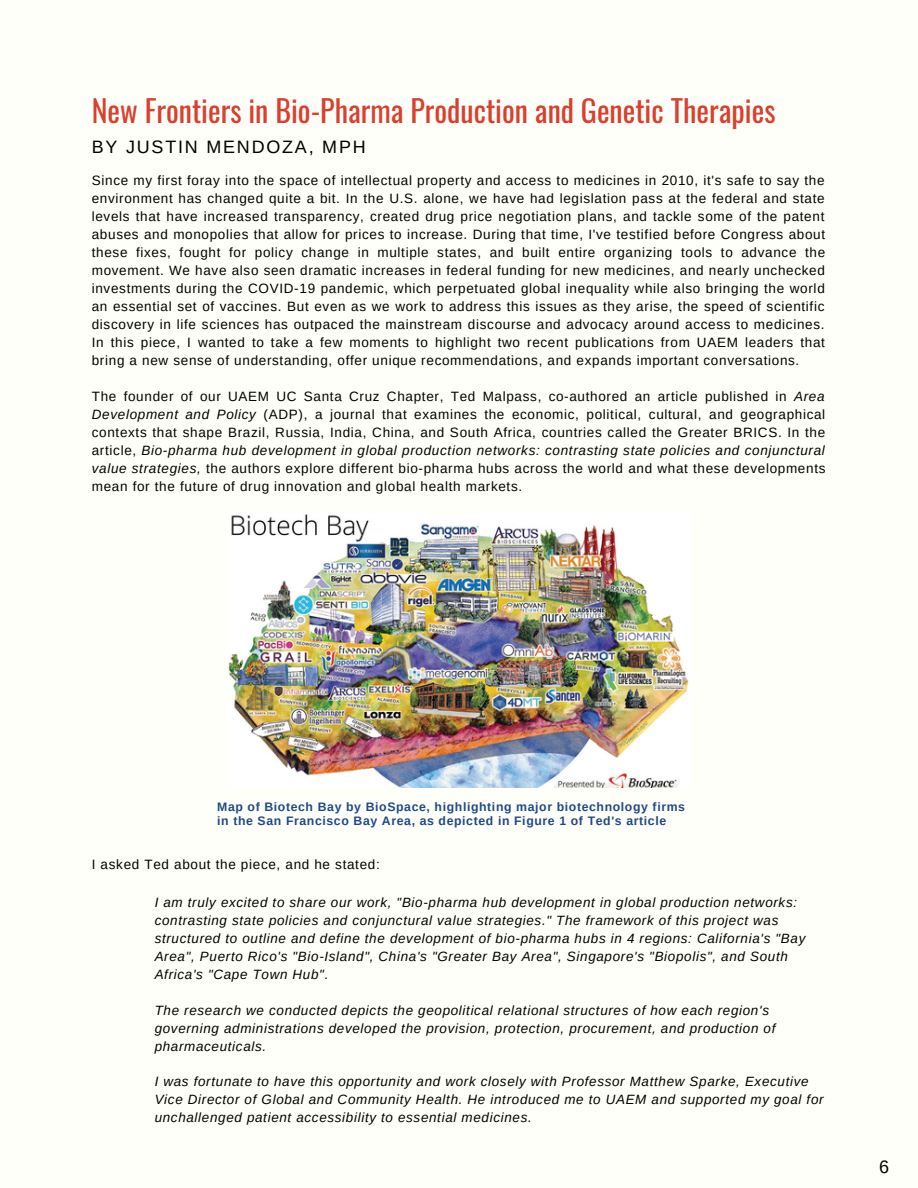
<style>
.page{position:relative;width:918px;height:1188px;background:#fffff9}
.page>*{position:absolute;margin:0;border:0;box-sizing:border-box;transform-origin:0 0}
.t1{font:30px "Oswald";color:#d8402f}
.t2{font:18px "Arimo";letter-spacing:.1em;color:#000}
.t3{font:13.5px/18px "Arimo";letter-spacing:.05em;color:#000;text-align:justify}
.t4{font:italic 13.5px/17.9px "Arimo";letter-spacing:.05em;color:#000}
.t5{font:700 12.3px/14.2px "Arimo";letter-spacing:.05em;color:#204986}
.s1{font-style:italic}
</style>
<div class="page">
<img style="left:228px;top:514px;width:461px;height:273px">
<p class="t1" style="left:92px;top:88px;width:685px">New Frontiers in Bio-Pharma Production and Genetic Therapies</p>
<p class="t2" style="left:92px;top:137px;width:275px">BY JUSTIN MENDOZA, MPH</p>
<p class="t3" style="left:92px;top:172px;width:735px">Since my first foray into the space of intellectual property and access to medicines in 2010, it's safe to say the environment has changed quite a bit. In the U.S. alone, we have had legislation pass at the federal and state levels that have increased transparency, created drug price negotiation plans, and tackle some of the patent abuses and monopolies that allow for prices to increase. During that time, I've testified before Congress about these fixes, fought for policy change in multiple states, and built entire organizing tools to advance the movement. We have also seen dramatic increases in federal funding for new medicines, and nearly unchecked investments during the COVID-19 pandemic, which perpetuated global inequality while also bringing the world an essential set of vaccines. But even as we work to address this issues as they arise, the speed of scientific discovery in life sciences has outpaced the mainstream discourse and advocacy around access to medicines.<br>In this piece, I wanted to take a few moments to highlight two recent publications from UAEM leaders that bring a new sense of understanding, offer unique recommendations, and expands important conversations.</p>
<p class="t3" style="left:92px;top:388px;width:735px">The founder of our UAEM UC Santa Cruz Chapter, Ted Malpass, co-authored an article published in <span class="s1">Area Development and Policy</span> (ADP), a journal that examines the economic, political, cultural, and geographical contexts that shape Brazil, Russia, India, China, and South Africa, countries called the Greater BRICS. In the article, <span class="s1">Bio-pharma hub development in global production networks: contrasting state policies and conjunctural value strategies,</span> the authors explore different bio-pharma hubs across the world and what these developments mean for the future of drug innovation and global health markets.</p>
<p class="t5" style="left:217px;top:800px;width:469px">Map of Biotech Bay by BioSpace, highlighting major biotechnology firms in the San Francisco Bay Area, as depicted in Figure 1 of Ted's article</p>
<p class="t3" style="left:92px;top:856px;width:290px">I asked Ted about the piece, and he stated:</p>
<p class="t4" style="left:155px;top:894px;width:652px">I am truly excited to share our work, "Bio-pharma hub development in global production networks: contrasting state policies and conjunctural value strategies." The framework of this project was structured to outline and define the development of bio-pharma hubs in 4 regions: California's "Bay Area", Puerto Rico's "Bio-Island", China's "Greater Bay Area", Singapore's "Biopolis", and South Africa's "Cape Town Hub".</p>
<p class="t4" style="left:155px;top:1001px;width:622px">The research we conducted depicts the geopolitical relational structures of how each region's governing administrations developed the provision, protection, procurement, and production of pharmaceuticals.</p>
<p class="t4" style="left:155px;top:1073px;width:670px">I was fortunate to have this opportunity and work closely with Professor Matthew Sparke, Executive<br>Vice Director of Global and Community Health. He introduced me to UAEM and supported my goal for unchallenged patient accessibility to essential medicines.</p>
<p class="t2" style="left:879px;top:1157px;width:12px">6</p>
</div>
